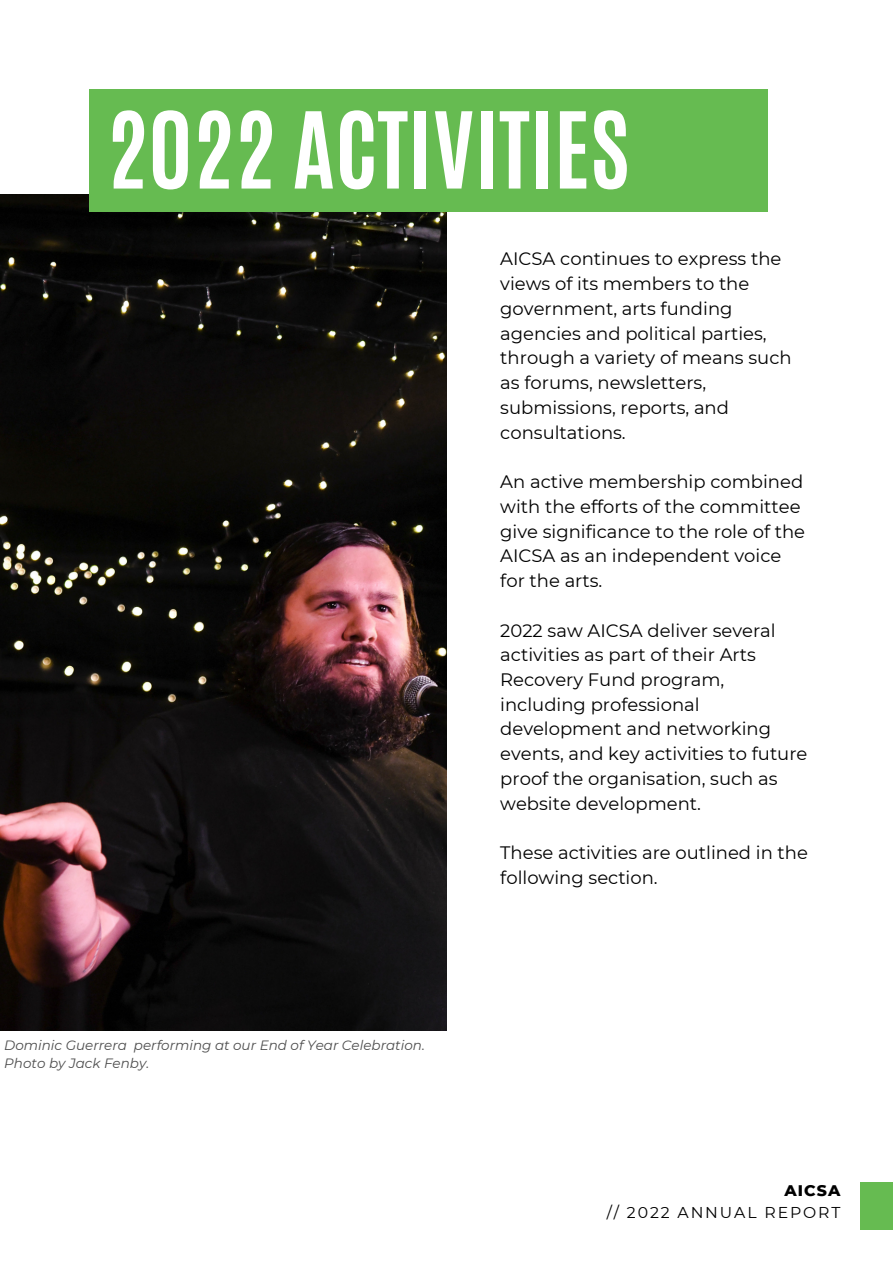
<style>
.page{position:relative;width:893px;height:1264px;background:#fff}
.page>*{position:absolute;margin:0;border:0;box-sizing:border-box;transform-origin:0 0}
.t1{font:700 89.85px "Antonio";color:#fff}
.t2{font:18px/24.8px "Montserrat";color:#000}
.t3{font:15.75px "Montserrat";letter-spacing:.12em;color:#000}
.t4{font:800 15.75px "Montserrat";letter-spacing:.07em;color:#000}
.t5{font:italic 13.5px "Montserrat";color:#4d4d4d}
</style>
<div class="page">
<img style="left:0;top:195px;width:446px;height:835px">
<div style="left:860px;top:1181px;width:32px;height:48px;background:#66bb51"></div>
<div style="left:89px;top:89px;width:678px;height:122px;background:#66bb51"></div>
<p class="t1" style="left:107px;top:86px;width:524px">2022 ACTIVITIES</p>
<p class="t5" style="left:4px;top:1037px;width:422px">Dominic Guerrera performing at our End of Year Celebration.</p>
<p class="t5" style="left:4px;top:1055px;width:146px">Photo by Jack Fenby.</p>
<p class="t2" style="left:500px;top:246px;width:293px">AICSA continues to express the views of its members to the government, arts funding agencies and political parties, through a variety of means such as forums, newsletters, submissions, reports, and consultations.</p>
<p class="t2" style="left:500px;top:469px;width:306px">An active membership combined with the efforts of the committee give significance to the role of the<br>AICSA as an independent voice for the arts.</p>
<p class="t2" style="left:500px;top:617px;width:309px">2022 saw AICSA deliver several activities as part of their Arts<br>Recovery Fund program, including professional development and networking events, and key activities to future proof the organisation, such as website development.</p>
<p class="t2" style="left:500px;top:840px;width:309px">These activities are outlined in the following section.</p>
<p class="t4" style="left:784px;top:1180px;width:57px">AICSA</p>
<p class="t3" style="left:606px;top:1203px;width:235px">// 2022 ANNUAL REPORT</p>
</div>
